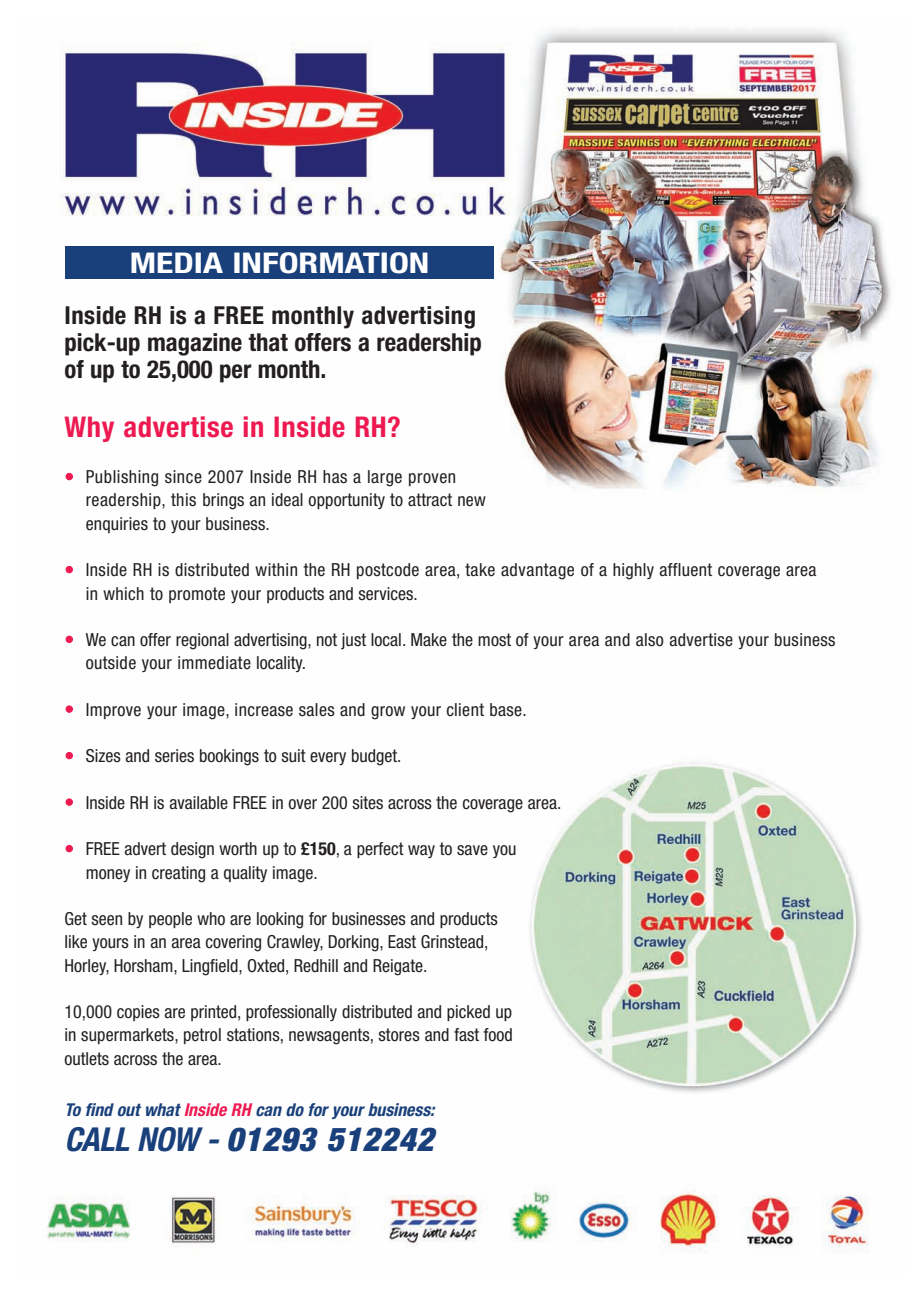
<style>
.page{position:relative;width:920px;height:1290px;background:#fff}
.page>*{position:absolute;margin:0;border:0;box-sizing:border-box;transform-origin:0 0}
.t1{font:italic 900 condensed 33px "Helvetica Neue";letter-spacing:.025em;color:#19407a}
.t2{font:700 condensed 28.5px "Helvetica Neue";letter-spacing:.025em;color:#ed1950}
.t3{font:700 condensed 28.5px "Helvetica Neue";color:#fff;scale:1.25 1}
.t4{font:700 condensed 24.75px/27px "Helvetica Neue";color:#231f20}
.t5{font:condensed 18px/23.2px "Helvetica Neue";color:#231f20}
.t6{font:condensed 18px/23.2px "Helvetica Neue";letter-spacing:.02em;color:#231f20}
.t7{font:italic 700 condensed 17.7px "Helvetica Neue";color:#19407a}
.s1{color:#ed1950}
.s2{font-weight:700}
</style>
<div class="page">
<img style="left:47px;top:29px;width:844px;height:1224px">
<div style="left:65px;top:246px;width:429px;height:33px;background:#19407a"></div>
<h2 class="t3" style="left:130px;top:253px;width:241px">MEDIA INFORMATION</h2>
<h3 class="t4" style="left:65px;top:303px;width:419px">Inside RH is a FREE monthly advertising pick-up magazine that offers a readership of up to 25,000 per month.</h3>
<h2 class="t2" style="left:65px;top:416px;width:338px">Why advertise in Inside RH?</h2>
<p class="t5" style="left:86px;top:467px;width:401px;text-indent:-21px"><span class="s1">•</span> Publishing since 2007 Inside RH has a large proven readership, this brings an ideal opportunity to attract new enquiries to your business.</p>
<p class="t6" style="left:86px;top:560px;width:732px;text-indent:-21px"><span class="s1">•</span> Inside RH is distributed within the RH postcode area, take advantage of a highly affluent coverage area in which to promote your products and services.</p>
<p class="t5" style="left:86px;top:629px;width:751px;text-indent:-21px"><span class="s1">•</span> We can offer regional advertising, not just local. Make the most of your area and also advertise your business outside your immediate locality.</p>
<p class="t6" style="left:65px;top:699px;width:464px"><span class="s1">•</span> Improve your image, increase sales and grow your client base.</p>
<p class="t5" style="left:65px;top:746px;width:338px"><span class="s1">•</span> Sizes and series bookings to suit every budget.</p>
<p class="t5" style="left:65px;top:792px;width:498px"><span class="s1">•</span> Inside RH is available FREE in over 200 sites across the coverage area.</p>
<p class="t5" style="left:86px;top:839px;width:432px;text-indent:-21px"><span class="s1">•</span> FREE advert design worth up to <span class="s2">£150</span>, a perfect way to save you money in creating a quality image.</p>
<p class="t5" style="left:65px;top:908px;width:435px">Get seen by people who are looking for businesses and products like yours in an area covering Crawley, Dorking, East Grinstead,<br>Horley, Horsham, Lingfield, Oxted, Redhill and Reigate.</p>
<p class="t5" style="left:65px;top:1001px;width:450px;text-align:justify">10,000 copies are printed, professionally distributed and picked up in supermarkets, petrol stations, newsagents, stores and fast food outlets across the area.</p>
<p class="t7" style="left:65px;top:1104px;width:371px">To find out what <span class="s1">Inside RH</span> can do for your business:</p>
<h1 class="t1" style="left:65px;top:1127px;width:371px"><span class="s2">CALL NOW -</span> 01293 512242</h1>
</div>
